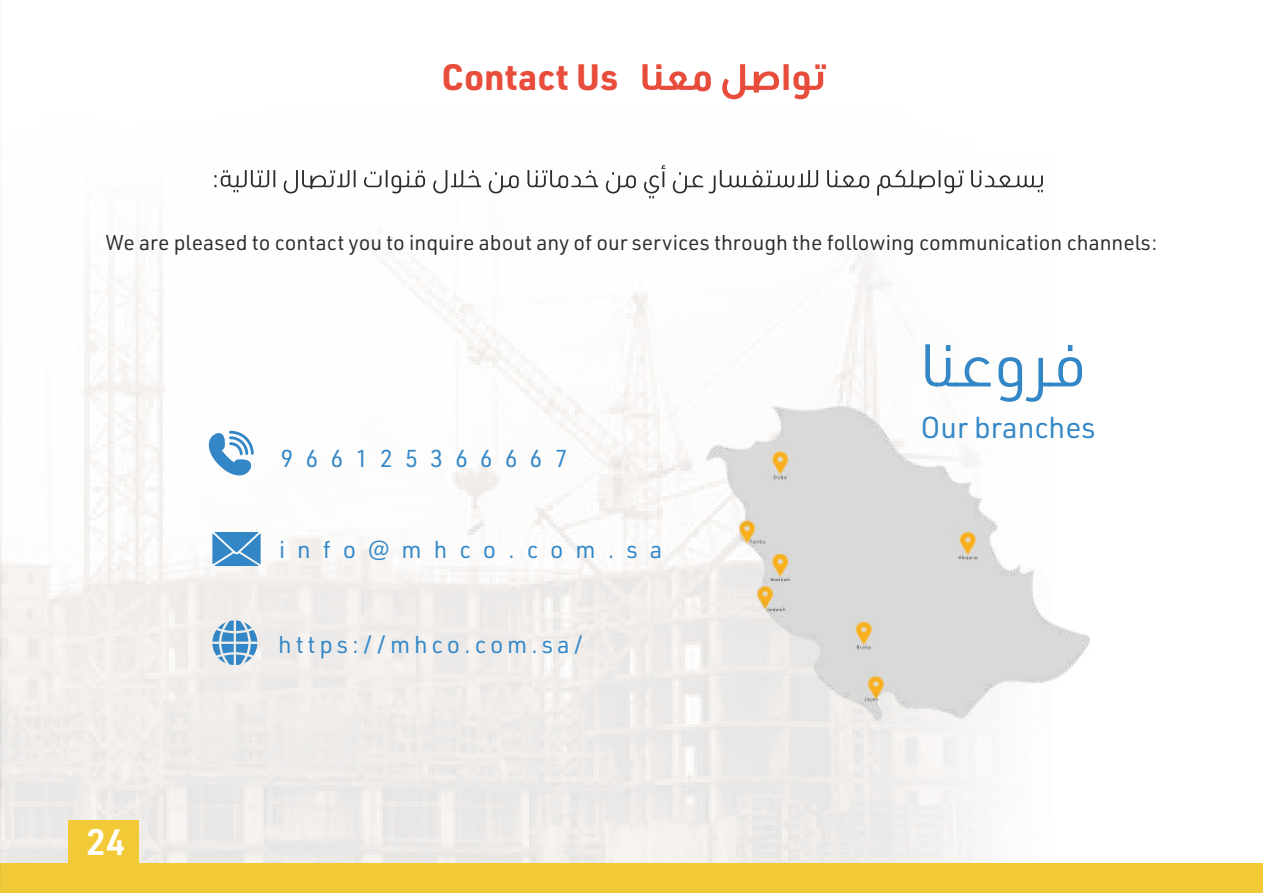
<style>
.page{position:relative;width:1263px;height:893px;background:#fff}
.page>*{position:absolute;margin:0;border:0;box-sizing:border-box;transform-origin:0 0}
.t1{font:700 36px "URWDIN Arabic";color:#e84c3b}
.t2{font:600 36px "URWDIN Arabic";color:#fff}
.t3{font:29.7px "URWDIN Arabic";color:#3387c7}
.t4{font:24px "URWDIN Arabic";letter-spacing:.5em;color:#3387c7}
.t5{font:21px "URWDIN Arabic";color:#2b2c2c}
</style>
<div class="page">
<img style="left:0;top:99px;width:1263px;height:794px">
<svg style="left:214px;top:165px;width:829px;height:33px"></svg>
<svg style="left:642px;top:64px;width:184px;height:35px"></svg>
<svg style="left:208px;top:431px;width:46px;height:44px"></svg>
<svg style="left:212px;top:532px;width:49px;height:34px"></svg>
<img style="left:626px;top:335px;width:518px;height:519px">
<svg style="left:212px;top:620px;width:45px;height:45px"></svg>
<div style="left:2px;top:864px;width:1261px;height:29px;background:#f2c937"></div>
<div style="left:68px;top:820px;width:70px;height:43px;background:#f2c937"></div>
<svg style="left:925px;top:344px;width:157px;height:58px"></svg>
<h1 class="t1" style="left:441px;top:56px;width:178px">Contact Us</h1>
<p class="t5" style="left:105px;top:231px;width:1053px">We are pleased to contact you to inquire about any of our services through the following communication channels:</p>
<h1 class="t2" style="left:86px;top:821px;width:40px">24</h1>
<p class="t4" style="left:280px;top:444px;width:289px">96 6 1 2 5 36 6 6 6 7</p>
<p class="t4" style="left:279px;top:536px;width:385px">i n f o @ mhco . com . sa</p>
<p class="t4" style="left:278px;top:631px;width:307px">h t t ps : / /mhc o . com . s a /</p>
<h2 class="t3" style="left:920px;top:411px;width:176px">Our branches</h2>
</div>
